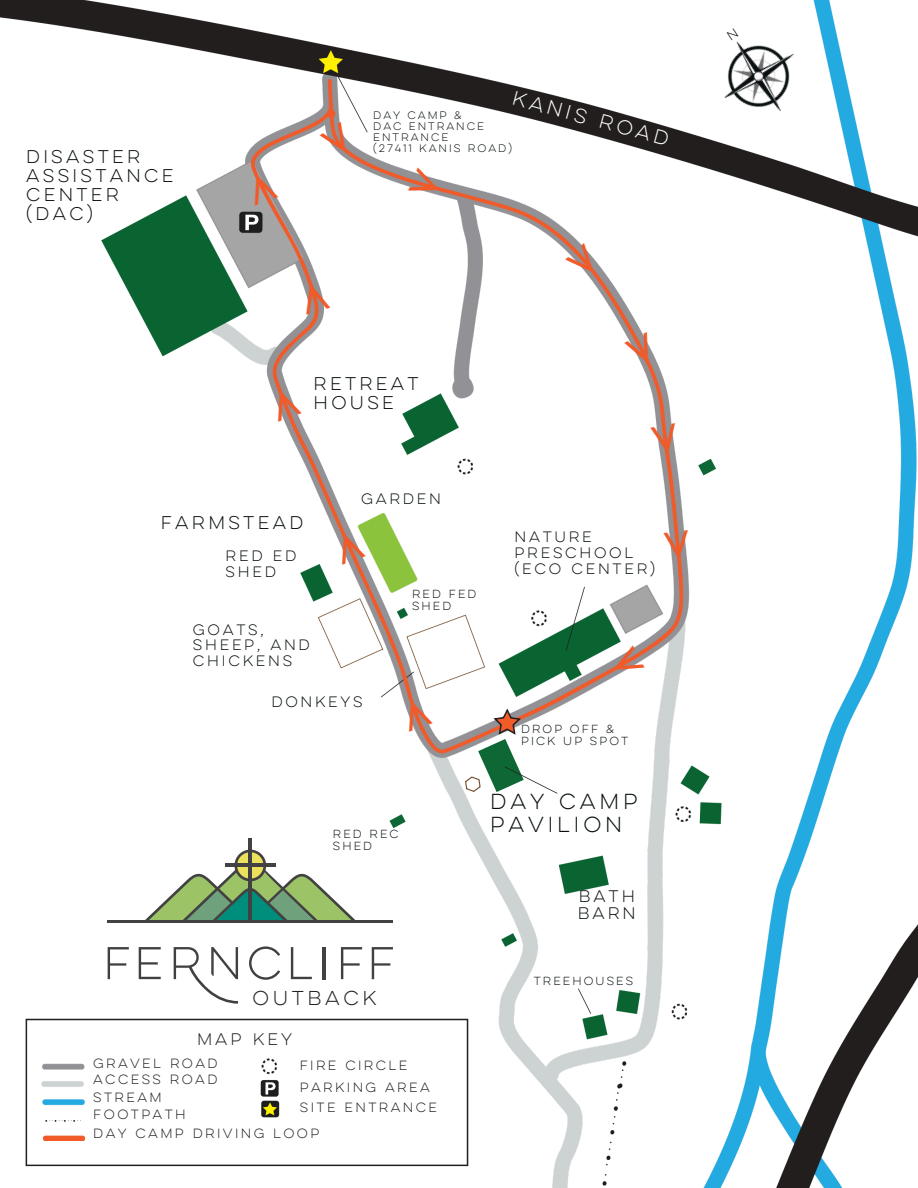
<style>
.page{position:relative;width:918px;height:1188px;background:#fff}
.page>*{position:absolute;margin:0;border:0;box-sizing:border-box;transform-origin:0 0}
.t1{font:19.5px/22.5px "Lulo Clean W01 One";color:#090f10}
.t2{font:18px "Lulo Clean W01 One";color:#fff}
.t3{font:18px "Lulo Clean W01 One";color:#231f20}
.t4{font:16.5px/19.2px "Lulo Clean W01 One";color:#090f10}
.t5{font:15px/16.8px "Lulo Clean W01 One";color:#090f10}
.t6{font:15px "Lulo Clean W01 One";color:#211f20}
.t7{font:13.5px/15.8px "Lulo Clean W01 One";color:#090f10}
.t8{font:12px/15.8px "Lulo Clean W01 One";color:#211f20}
.t9{font:10.5px/12.3px "Lulo Clean W01 One";color:#090f10}
.t10{font:9.75px/11.2px "Lulo Clean W01 One";color:#090f10}
</style>
<div class="page">
<img style="left:0;top:0;width:918px;height:1188px">
<img style="left:703px;top:20px;width:113px;height:112px">
<svg style="left:43px;top:1136px;width:42px;height:5px"></svg>
<svg style="left:139px;top:947px;width:22px;height:32px"></svg>
<svg style="left:249px;top:946px;width:31px;height:34px"></svg>
<svg style="left:291px;top:947px;width:21px;height:32px"></svg>
<hr style="left:323px;top:947px;width:2px;height:32px;background:#404141">
<svg style="left:174px;top:947px;width:64px;height:57px"></svg>
<svg style="left:108px;top:947px;width:21px;height:32px"></svg>
<hr style="left:107px;top:920px;width:286px;height:3px;background:#414241">
<hr style="left:249px;top:839px;width:3px;height:84px;background:#414241">
<svg style="left:142px;top:850px;width:216px;height:74px"></svg>
<svg style="left:341px;top:947px;width:21px;height:32px"></svg>
<svg style="left:372px;top:947px;width:21px;height:32px"></svg>
<svg style="left:251px;top:79px;width:432px;height:674px"></svg>
<svg style="left:465px;top:709px;width:93px;height:85px"></svg>
<svg style="left:698px;top:459px;width:18px;height:16px"></svg>
<svg style="left:727px;top:29px;width:11px;height:12px"></svg>
<svg style="left:651px;top:423px;width:29px;height:29px"></svg>
<svg style="left:320px;top:121px;width:34px;height:35px"></svg>
<svg style="left:408px;top:168px;width:33px;height:32px"></svg>
<svg style="left:565px;top:243px;width:36px;height:35px"></svg>
<svg style="left:624px;top:332px;width:34px;height:33px"></svg>
<svg style="left:664px;top:530px;width:27px;height:27px"></svg>
<svg style="left:611px;top:645px;width:34px;height:34px"></svg>
<svg style="left:246px;top:174px;width:32px;height:32px"></svg>
<svg style="left:299px;top:284px;width:31px;height:31px"></svg>
<svg style="left:270px;top:390px;width:32px;height:32px"></svg>
<svg style="left:334px;top:533px;width:32px;height:32px"></svg>
<svg style="left:401px;top:700px;width:32px;height:32px"></svg>
<p class="t4" style="left:26px;top:147px;width:152px">DISASTER<br>ASSISTANCE<br>CENTER (DAC)</p>
<h3 class="t2" style="left:516px;top:85px;width:166px;rotate:15deg">KANIS ROAD</h3>
<h3 class="t10" style="left:373px;top:109px;width:142px">DAY CAMP &amp;<br>DAC ENTRANCE<br>ENTRANCE<br>(27411 KANIS ROAD)</h3>
<p class="t4" style="left:314px;top:374px;width:110px">RETREAT<br>HOUSE</p>
<p class="t4" style="left:161px;top:513px;width:147px">FARMSTEAD</p>
<h1 class="t7" style="left:226px;top:548px;width:75px">RED ED<br>SHED</h1>
<p class="t7" style="left:361px;top:491px;width:84px">GARDEN</p>
<p class="t9" style="left:412px;top:588px;width:68px">RED FED<br>SHED</p>
<p class="t7" style="left:515px;top:529px;width:123px">NATURE<br>PRESCHOOL</p>
<h2 class="t7" style="left:515px;top:561px;width:145px">(ECO CENTER)</h2>
<p class="t7" style="left:193px;top:622px;width:121px">GOATS,<br>SHEEP, AND<br>CHICKENS</p>
<p class="t7" style="left:271px;top:694px;width:96px">DONKEYS</p>
<p class="t9" style="left:333px;top:828px;width:69px">RED REC<br>SHED</p>
<p class="t3" style="left:252px;top:985px;width:129px">OUTBACK</p>
<p class="t6" style="left:197px;top:1029px;width:99px">MAP KEY</p>
<h3 class="t8" style="left:93px;top:1056px;width:128px">GRAVEL ROAD<br>ACCESS ROAD</h3>
<h3 class="t8" style="left:93px;top:1089px;width:96px;line-height:16.8px">STREAM<br>FOOTPATH</h3>
<h3 class="t8" style="left:93px;top:1125px;width:230px">DAY CAMP DRIVING LOOP</h3>
<p class="t8" style="left:300px;top:1057px;width:112px">FIRE CIRCLE</p>
<p class="t8" style="left:300px;top:1079px;width:134px">PARKING AREA</p>
<p class="t8" style="left:300px;top:1100px;width:141px">SITE ENTRANCE</p>
<p class="t9" style="left:521px;top:722px;width:111px">DROP OFF &amp;<br>PICK UP SPOT</p>
<h2 class="t1" style="left:490px;top:791px;width:153px">DAY CAMP<br>PAVILION</h2>
<p class="t5" style="left:578px;top:888px;width:62px">BATH<br>BARN</p>
<h3 class="t9" style="left:534px;top:974px;width:103px">TREEHOUSES</h3>
</div>
